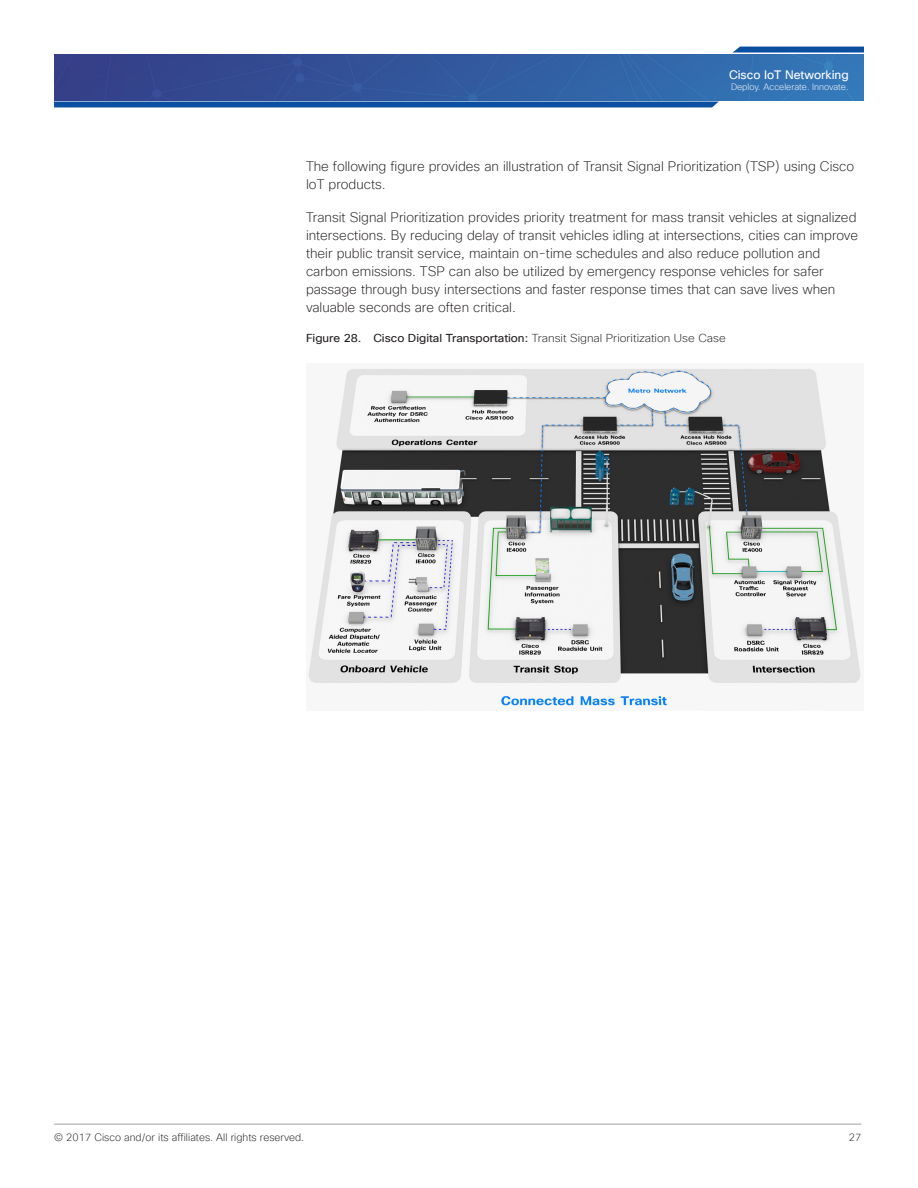
<style>
.page{position:relative;width:918px;height:1188px;background:#fff}
.page>*{position:absolute;margin:0;border:0;box-sizing:border-box;transform-origin:0 0}
.Body_1{font:200 13.5px/18px "Cisco Sans TT";color:#231f20}
.t1{font:12px "Cisco Sans TT";color:#fff}
.Caption_body{font:11.25px "Cisco Sans TT";color:#231f20;scale:1.05 1}
.t2{font:200 10.5px "Cisco Sans TT";color:#231f20}
.t3{font:200 9px "Cisco Sans TT";color:#fff}
.s1{font-weight:200}
</style>
<div class="page">
<hr style="left:54px;top:1124px;width:807px;height:1px;background:#a0a1a5">
<img style="left:54px;top:54px;width:810px;height:46px">
<div style="left:54px;top:102px;width:664px;height:5px;background:#0a4fa0"></div>
<svg style="left:733px;top:47px;width:131px;height:6px"></svg>
<img style="left:308px;top:368px;width:553px;height:338px">
<p class="t1" style="left:729px;top:67px;width:121px">Cisco IoT Networking</p>
<p class="t3" style="left:731px;top:81px;width:119px">Deploy. Accelerate. Innovate.</p>
<p class="Body_1" style="left:306px;top:157px;width:550px">The following figure provides an illustration of Transit Signal Prioritization (TSP) using Cisco<br>IoT products.</p>
<p class="Body_1" style="left:306px;top:208px;width:554px">Transit Signal Prioritization provides priority treatment for mass transit vehicles at signalized intersections. By reducing delay of transit vehicles idling at intersections, cities can improve their public transit service, maintain on-time schedules and also reduce pollution and carbon emissions. TSP can also be utilized by emergency response vehicles for safer passage through busy intersections and faster response times that can save lives when valuable seconds are often critical.</p>
<p class="Caption_body" style="left:306px;top:330px;width:401px">Figure 28. Cisco Digital Transportation: <span class="s1">Transit Signal Prioritization Use Case</span></p>
<p class="t2" style="left:54px;top:1131px;width:252px">© 2017 Cisco and/or its affiliates. All rights reserved.</p>
<p class="t2" style="left:849px;top:1131px;width:14px">27</p>
</div>
